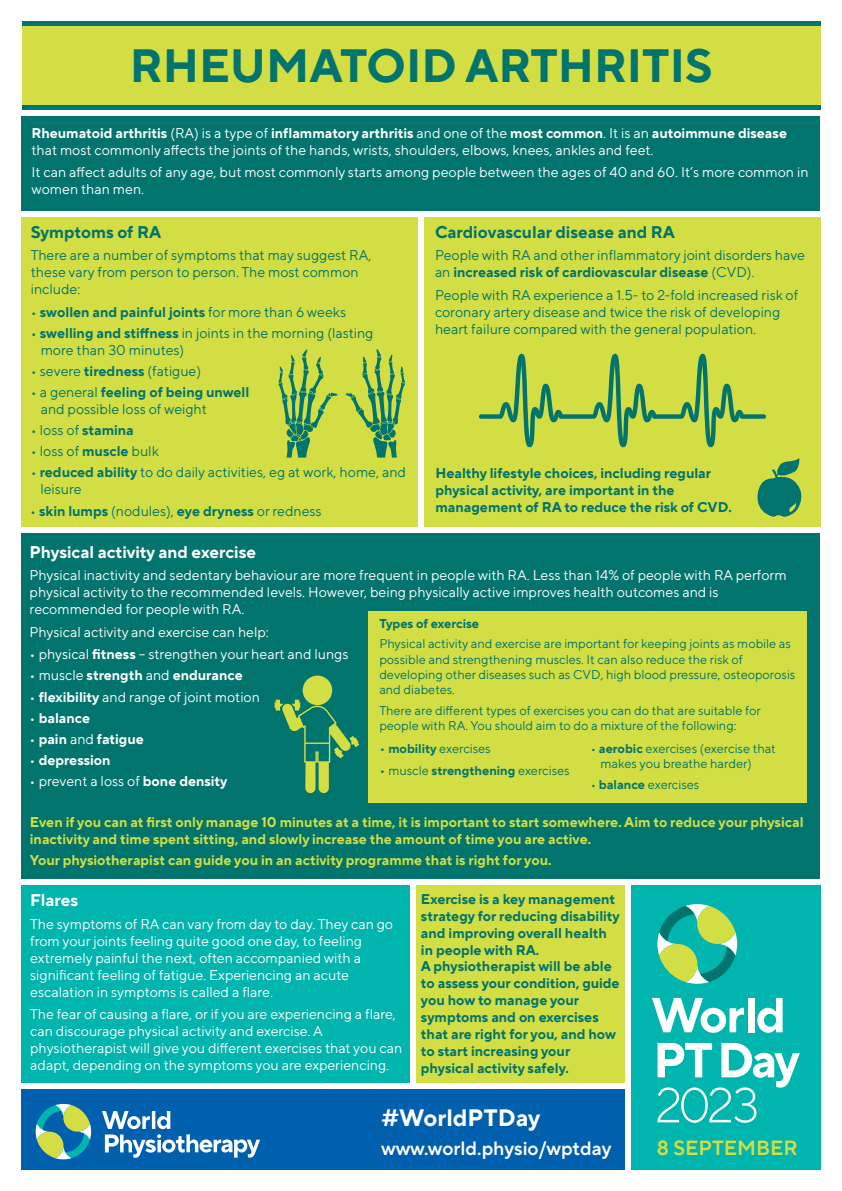
<style>
.page{position:relative;width:842px;height:1191px;background:#fff}
.page>*{position:absolute;margin:0;border:0;box-sizing:border-box;transform-origin:0 0}
.t1{font:700 46.5px "TT Norms Pro";color:#00746d}
.t2{font:700 23.7px "TT Norms Pro";color:#fff}
.t3{font:600 20.4px "TT Norms Pro";color:#d2de43}
.t4{font:600 19.1px "TT Norms Pro";color:#fff}
.t5{font:700 16.9px "TT Norms Pro";color:#00746d}
.t6{font:700 16.9px "TT Norms Pro";color:#fff}
.t7{font:14.1px/16.9px "TT Norms Pro";color:#fff}
.t8{font:14.1px/16.9px "TT Norms Pro";color:#00746d}
.t9{font:700 14.1px/16.9px "TT Norms Pro";color:#00746d}
.t10{font:700 14.1px/16.9px "TT Norms Pro";color:#d2de43}
.t11{font:700 14.1px "TT Norms Pro";color:#fff}
.t12{font:12.7px/15.2px "TT Norms Pro";color:#00746d}
.t13{font:700 12.7px "TT Norms Pro";color:#00746d}
.s1{font-weight:700}
.s2{font-weight:400}
.s3{font-size:14.1px}
</style>
<div class="page">
<div style="left:21px;top:217px;width:397px;height:309px;background:#d2de43"></div>
<div style="left:21px;top:885px;width:389px;height:197px;background:#00b5ae"></div>
<div style="left:22px;top:26px;width:798px;height:80px;background:#d2de43"></div>
<div style="left:22px;top:105px;width:798px;height:5px;background:#00746d"></div>
<hr style="left:22px;top:21px;width:798px;height:4px;background:#00746d">
<div style="left:631px;top:885px;width:189px;height:284px;background:#00b5ae"></div>
<div style="left:21px;top:1089px;width:604px;height:80px;background:#0160ae"></div>
<svg style="left:102px;top:1111px;width:158px;height:46px"></svg>
<svg style="left:36px;top:1103px;width:55px;height:56px"></svg>
<svg style="left:657px;top:904px;width:80px;height:79px"></svg>
<svg style="left:652px;top:998px;width:92px;height:34px"></svg>
<div style="left:748px;top:998px;width:7px;height:34px;background:#fff"></div>
<svg style="left:757px;top:998px;width:26px;height:34px"></svg>
<svg style="left:657px;top:1043px;width:143px;height:79px"></svg>
<div style="left:21px;top:116px;width:799px;height:94px;background:#00746d"></div>
<div style="left:424px;top:217px;width:396px;height:309px;background:#d2de43"></div>
<div style="left:21px;top:533px;width:799px;height:345px;background:#00746d"></div>
<div style="left:369px;top:611px;width:438px;height:192px;background:#d2de43"></div>
<div style="left:416px;top:885px;width:209px;height:197px;background:#d2de43"></div>
<svg style="left:346px;top:349px;width:59px;height:108px"></svg>
<svg style="left:278px;top:349px;width:60px;height:108px"></svg>
<svg style="left:479px;top:354px;width:287px;height:93px"></svg>
<svg style="left:757px;top:458px;width:45px;height:59px"></svg>
<div style="left:303px;top:675px;width:29px;height:30px;background:#d2de43;border-radius:50%"></div>
<svg style="left:275px;top:699px;width:84px;height:94px"></svg>
<h1 class="t1" style="left:130px;top:32px;width:584px">RHEUMATOID ARTHRITIS</h1>
<p class="t7" style="left:32px;top:123px;width:757px"><span class="s1">Rheumatoid arthritis</span> (RA) is a type of <span class="s1">inflammatory arthritis</span> and one of the <span class="s1">most common</span>. It is an <span class="s1">autoimmune disease </span>that most commonly affects the joints of the hands, wrists, shoulders, elbows, knees, ankles and feet.</p>
<p class="t7" style="left:32px;top:163px;width:778px">It can affect adults of any age, but most commonly starts among people between the ages of 40 and 60. It’s more common in women than men.</p>
<p class="t5" style="left:435px;top:219px;width:242px">Cardiovascular disease and RA</p>
<p class="t8" style="left:435px;top:246px;width:372px">People with RA and other inflammatory joint disorders have an <span class="s1">increased risk of cardiovascular disease</span> (CVD).</p>
<p class="t8" style="left:435px;top:285px;width:365px">People with RA experience a 1.5- to 2-fold increased risk of coronary artery disease and twice the risk of developing heart failure compared with the general population.</p>
<p class="t5" style="left:31px;top:219px;width:132px">Symptoms of RA</p>
<p class="t8" style="left:31px;top:246px;width:342px">There are a number of symptoms that may suggest RA, these vary from person to person. The most common include:</p>
<p class="t9" style="left:31px;top:302px;width:317px"><span class="s2">•</span> swollen and painful joints <span class="s2">for more than 6 weeks</span></p>
<p class="t8" style="left:41px;top:323px;width:334px;text-indent:-10px">• <span class="s1">swelling and stiffness</span> in joints in the morning (lasting more than 30 minutes)</p>
<p class="t8" style="left:31px;top:361px;width:172px">• severe <span class="s1">tiredness</span> (fatigue)</p>
<p class="t8" style="left:41px;top:383px;width:210px;text-indent:-10px">• a general <span class="s1">feeling of being unwell </span>and possible loss of weight</p>
<p class="t8" style="left:31px;top:421px;width:104px">• loss of <span class="s1">stamina</span></p>
<p class="t8" style="left:31px;top:442px;width:129px">• loss of <span class="s1">muscle</span> bulk</p>
<p class="t8" style="left:40px;top:463px;width:367px;text-indent:-10px">• <span class="s1">reduced ability</span> to do daily activities, eg at work, home, and leisure</p>
<p class="t8" style="left:30px;top:501px;width:293px">• <span class="s1">skin lumps</span> (nodules), <span class="s1">eye dryness</span> or redness</p>
<p class="t9" style="left:435px;top:463px;width:298px">Healthy lifestyle choices, including regular physical activity, are important in the management of RA to reduce the risk of CVD.</p>
<p class="t6" style="left:30px;top:539px;width:228px">Physical activity and exercise</p>
<p class="t7" style="left:30px;top:566px;width:758px">Physical inactivity and sedentary behaviour are more frequent in people with RA. Less than 14% of people with RA perform physical activity to the recommended levels. However, being physically active improves health outcomes and is recommended for people with RA.</p>
<p class="t7" style="left:30px;top:622px;width:241px">Physical activity and exercise can help:</p>
<p class="t7" style="left:30px;top:645px;width:320px">• physical <span class="s1">fitness</span> – strengthen your heart and lungs</p>
<p class="t11" style="left:30px;top:665px;width:215px"><span class="s2">• muscle</span> strength <span class="s2">and</span> endurance</p>
<p class="t7" style="left:30px;top:687px;width:232px">• <span class="s1">flexibility</span> and range of joint motion</p>
<p class="t11" style="left:30px;top:707px;width:62px"><span class="s2">•</span> balance</p>
<p class="t11" style="left:30px;top:728px;width:116px"><span class="s2">•</span> pain <span class="s2">and</span> fatigue</p>
<p class="t11" style="left:30px;top:749px;width:82px"><span class="s2">•</span> depression</p>
<p class="t7" style="left:30px;top:771px;width:199px">• prevent a loss of <span class="s1">bone density</span></p>
<p class="t13" style="left:379px;top:614px;width:101px">Types of exercise</p>
<p class="t12" style="left:379px;top:635px;width:417px">Physical activity and exercise are important for keeping joints as mobile as possible and strengthening muscles. It can also reduce the risk of developing other diseases such as CVD, high blood pressure, osteoporosis and diabetes.</p>
<p class="t12" style="left:379px;top:702px;width:383px">There are different types of exercises you can do that are suitable for people with RA. You should aim to do a mixture of the following:</p>
<p class="t12" style="left:379px;top:739px;width:113px"><span class="s3">•</span> <span class="s1">mobility</span> exercises</p>
<p class="t12" style="left:379px;top:762px;width:192px"><span class="s3">•</span> muscle <span class="s1">strengthening</span> exercises</p>
<p class="t12" style="left:601px;top:740px;width:177px;text-indent:-10px">• <span class="s1">aerobic</span> exercises (exercise that makes you breathe harder)</p>
<p class="t12" style="left:591px;top:776px;width:110px">• <span class="s1">balance</span> exercises</p>
<p class="t10" style="left:30px;top:812px;width:775px">Even if you can at first only manage 10 minutes at a time, it is important to start somewhere. Aim to reduce your physical inactivity and time spent sitting, and slowly increase the amount of time you are active.</p>
<p class="t10" style="left:30px;top:850px;width:523px">Your physiotherapist can guide you in an activity programme that is right for you.</p>
<p class="t6" style="left:30px;top:888px;width:49px">Flares</p>
<p class="t7" style="left:30px;top:914px;width:364px">The symptoms of RA can vary from day to day. They can go from your joints feeling quite good one day, to feeling extremely painful the next, often accompanied with a significant feeling of fatigue. Experiencing an acute escalation in symptoms is called a flare.</p>
<p class="t7" style="left:30px;top:1004px;width:374px">The fear of causing a flare, or if you are experiencing a flare, can discourage physical activity and exercise. A physiotherapist will give you different exercises that you can adapt, depending on the symptoms you are experiencing.</p>
<p class="t9" style="left:421px;top:889px;width:200px">Exercise is a key management strategy for reducing disability and improving overall health in people with RA.<br>A physiotherapist will be able to assess your condition, guide you how to manage your symptoms and on exercises that are right for you, and how to start increasing your physical activity safely.</p>
<h2 class="t2" style="left:381px;top:1099px;width:160px">#WorldPTDay</h2>
<h3 class="t4" style="left:381px;top:1134px;width:232px">www.world.physio/wptday</h3>
<h3 class="t3" style="left:657px;top:1132px;width:142px">8 SEPTEMBER</h3>
</div>
